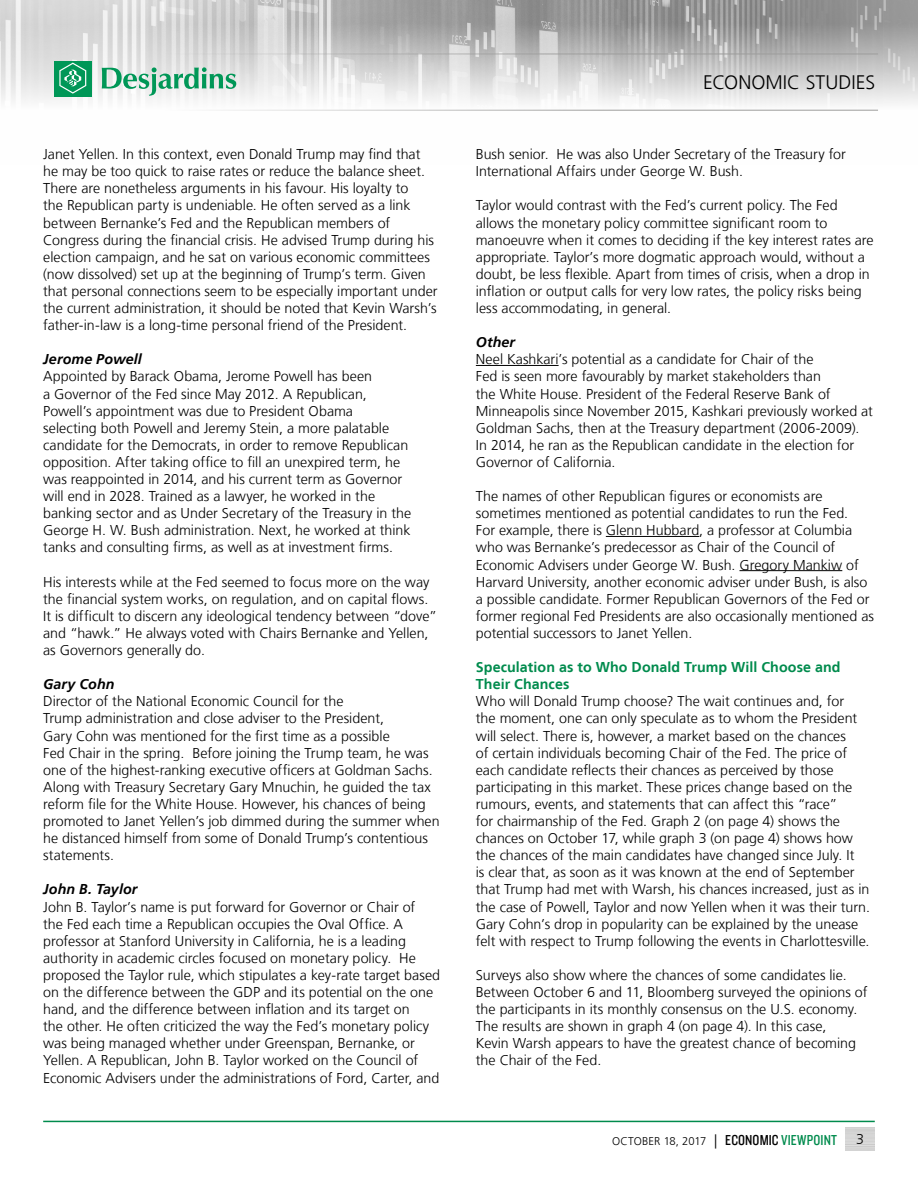
<style>
.page{position:relative;width:918px;height:1188px;background:#fff}
.page>*{position:absolute;margin:0;border:0;box-sizing:border-box;transform-origin:0 0}
.t1{font:300 19.5px "Frutiger LT";letter-spacing:.005em;color:#000}
.t2{font:300 14.25px/17.1px "Frutiger LT";color:#000}
.t3{font:700 14.25px/17.1px "Frutiger LT";letter-spacing:.005em;color:#008b4d}
.t4{font:italic 700 14.25px "Frutiger LT";letter-spacing:.005em;color:#000}
.t5{font:300 11.25px "Frutiger LT";color:#000}
.s1{font-size:14.25px}
.s2{font-family:"Knockout 29 Junior Ltweight";font-weight:400;font-size:15px}
.s3{font-family:"Knockout 29 Junior Ltweight";font-weight:400;font-size:15px;color:#008b4d}
</style>
<div class="page">
<img style="left:0;top:0;width:918px;height:110px">
<hr style="left:0;top:54px;width:878px;height:1px;background:#9d9d9c">
<hr style="left:0;top:110px;width:878px;height:1px;background:#9d9d9c">
<div style="left:54px;top:61px;width:38px;height:36px;background:#009757"></div>
<svg style="left:59px;top:63px;width:27px;height:31px"></svg>
<svg style="left:102px;top:67px;width:134px;height:29px"></svg>
<hr style="left:43px;top:1121px;width:832px;height:1px;background:#008b4d">
<hr style="left:476px;top:365px;width:83px;height:1px;background:#000">
<hr style="left:606px;top:536px;width:93px;height:1px;background:#000">
<hr style="left:739px;top:570px;width:103px;height:1px;background:#000">
<p class="t2" style="left:43px;top:146px;width:396px">Janet Yellen. In this context, even Donald Trump may find that he may be too quick to raise rates or reduce the balance sheet.<br>There are nonetheless arguments in his favour. His loyalty to<br>the Republican party is undeniable. He often served as a link between Bernanke’s Fed and the Republican members of Congress during the financial crisis. He advised Trump during his election campaign, and he sat on various economic committees (now dissolved) set up at the beginning of Trump’s term. Given that personal connections seem to be especially important under the current administration, it should be noted that Kevin Warsh’s father-in-law is a long-time personal friend of the President.</p>
<p class="t4" style="left:43px;top:351px;width:100px">Jerome Powell</p>
<p class="t2" style="left:43px;top:368px;width:370px">Appointed by Barack Obama, Jerome Powell has been<br>a Governor of the Fed since May 2012. A Republican, Powell’s appointment was due to President Obama<br>selecting both Powell and Jeremy Stein, a more palatable candidate for the Democrats, in order to remove Republican opposition. After taking office to fill an unexpired term, he was reappointed in 2014, and his current term as Governor will end in 2028. Trained as a lawyer, he worked in the banking sector and as Under Secretary of the Treasury in the George H. W. Bush administration. Next, he worked at think tanks and consulting firms, as well as at investment firms.</p>
<p class="t2" style="left:43px;top:573px;width:395px">His interests while at the Fed seemed to focus more on the way the financial system works, on regulation, and on capital flows.<br>It is difficult to discern any ideological tendency between “dove” and “hawk.” He always voted with Chairs Bernanke and Yellen, as Governors generally do.</p>
<p class="t4" style="left:43px;top:676px;width:73px">Gary Cohn</p>
<p class="t2" style="left:43px;top:693px;width:398px">Director of the National Economic Council for the<br>Trump administration and close adviser to the President,<br>Gary Cohn was mentioned for the first time as a possible<br>Fed Chair in the spring. Before joining the Trump team, he was one of the highest-ranking executive officers at Goldman Sachs.<br>Along with Treasury Secretary Gary Mnuchin, he guided the tax reform file for the White House. However, his chances of being promoted to Janet Yellen’s job dimmed during the summer when he distanced himself from some of Donald Trump’s contentious statements.</p>
<p class="t4" style="left:43px;top:881px;width:96px">John B. Taylor</p>
<p class="t2" style="left:43px;top:898px;width:399px">John B. Taylor’s name is put forward for Governor or Chair of<br>the Fed each time a Republican occupies the Oval Office. A professor at Stanford University in California, he is a leading authority in academic circles focused on monetary policy. He proposed the Taylor rule, which stipulates a key-rate target based on the difference between the GDP and its potential on the one hand, and the difference between inflation and its target on<br>the other. He often criticized the way the Fed’s monetary policy was being managed whether under Greenspan, Bernanke, or Yellen. A Republican, John B. Taylor worked on the Council of Economic Advisers under the administrations of Ford, Carter, and</p>
<h1 class="t1" style="left:703px;top:72px;width:174px">ECONOMIC STUDIES</h1>
<p class="t2" style="left:476px;top:146px;width:372px">Bush senior. He was also Under Secretary of the Treasury for<br>International Affairs under George W. Bush.</p>
<p class="t2" style="left:476px;top:197px;width:399px">Taylor would contrast with the Fed’s current policy. The Fed allows the monetary policy committee significant room to manoeuvre when it comes to deciding if the key interest rates are appropriate. Taylor’s more dogmatic approach would, without a doubt, be less flexible. Apart from times of crisis, when a drop in inflation or output calls for very low rates, the policy risks being less accommodating, in general.</p>
<p class="t4" style="left:476px;top:334px;width:41px">Other</p>
<p class="t2" style="left:476px;top:351px;width:399px">Neel Kashkari’s potential as a candidate for Chair of the<br>Fed is seen more favourably by market stakeholders than<br>the White House. President of the Federal Reserve Bank of Minneapolis since November 2015, Kashkari previously worked at Goldman Sachs, then at the Treasury department (2006-2009).<br>In 2014, he ran as the Republican candidate in the election for Governor of California.</p>
<p class="t2" style="left:476px;top:488px;width:400px">The names of other Republican figures or economists are sometimes mentioned as potential candidates to run the Fed.<br>For example, there is Glenn Hubbard, a professor at Columbia who was Bernanke’s predecessor as Chair of the Council of Economic Advisers under George W. Bush. Gregory Mankiw of Harvard University, another economic adviser under Bush, is also a possible candidate. Former Republican Governors of the Fed or former regional Fed Presidents are also occasionally mentioned as potential successors to Janet Yellen.</p>
<p class="t3" style="left:476px;top:659px;width:366px">Speculation as to Who Donald Trump Will Choose and<br>Their Chances</p>
<p class="t2" style="left:476px;top:693px;width:396px">Who will Donald Trump choose? The wait continues and, for<br>the moment, one can only speculate as to whom the President will select. There is, however, a market based on the chances<br>of certain individuals becoming Chair of the Fed. The price of each candidate reflects their chances as perceived by those participating in this market. These prices change based on the rumours, events, and statements that can affect this “race”<br>for chairmanship of the Fed. Graph 2 (on page 4) shows the chances on October 17, while graph 3 (on page 4) shows how the chances of the main candidates have changed since July. It<br>is clear that, as soon as it was known at the end of September that Trump had met with Warsh, his chances increased, just as in the case of Powell, Taylor and now Yellen when it was their turn.<br>Gary Cohn’s drop in popularity can be explained by the unease felt with respect to Trump following the events in Charlottesville.</p>
<p class="t2" style="left:476px;top:967px;width:393px">Surveys also show where the chances of some candidates lie.<br>Between October 6 and 11, Bloomberg surveyed the opinions of the participants in its monthly consensus on the U.S. economy.<br>The results are shown in graph 4 (on page 4). In this case,<br>Kevin Warsh appears to have the greatest chance of becoming the Chair of the Fed.</p>
<p class="t5" style="left:612px;top:1135px;width:227px">OCTOBER 18, 2017 <span class="s1">|</span> <span class="s2">ECONOMIC</span> <span class="s3">VIEWPOINT</span></p>
<p class="t2" style="left:856px;top:1131px;width:9px">3</p>
</div>
